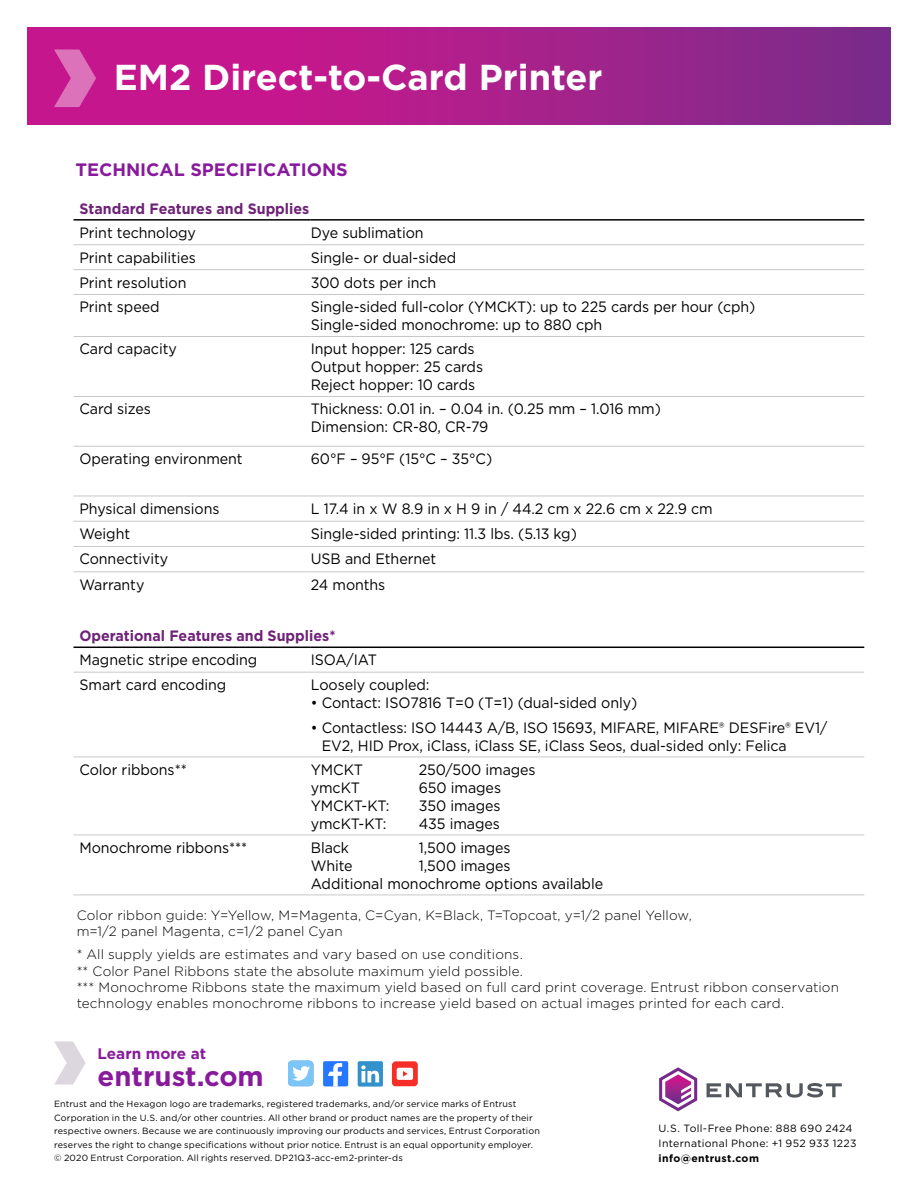
<style>
.page{position:relative;width:918px;height:1188px;background:#fff}
.page>*{position:absolute;margin:0;border:0;box-sizing:border-box;transform-origin:0 0}
.t1{font:700 36px "Gotham";color:#fff}
.t2{font:700 27.6px "Gotham";color:#881b9c}
.t3{font:700 18px "Gotham";color:#881b9c}
.t4{font:700 15.3px "Gotham";color:#881b9c}
.t5{font:15px/18px "Gotham";letter-spacing:-.005em;color:#000;scale:.95 1}
.t6{font:700 15px "Gotham";color:#6e2277;scale:.95 1}
.t7{font:300 13.5px/16.2px "Gotham";letter-spacing:.01em;color:#000}
.t8{font:10.5px/15px "Gotham";letter-spacing:.03em;color:#000}
.t9{font:700 10.5px "Gotham";letter-spacing:.035em;color:#000}
.t10{font:9px/13.5px "Gotham";letter-spacing:.015em;color:#000}
</style>
<div class="page">
<svg style="left:27px;top:27px;width:864px;height:98px;background:#aa1f8b"></svg>
<svg style="left:54px;top:50px;width:42px;height:57px;background:#d34da8"></svg>
<hr style="left:74px;top:571px;width:237px;height:1px;background:#c7c8ca">
<hr style="left:311px;top:571px;width:553px;height:1px;background:#c7c8ca">
<hr style="left:74px;top:244px;width:237px;height:1px;background:#c7c8ca">
<hr style="left:311px;top:244px;width:553px;height:1px;background:#c7c8ca">
<hr style="left:74px;top:269px;width:237px;height:1px;background:#c7c8ca">
<hr style="left:311px;top:269px;width:553px;height:1px;background:#c7c8ca">
<hr style="left:74px;top:294px;width:237px;height:1px;background:#c7c8ca">
<hr style="left:311px;top:294px;width:553px;height:1px;background:#c7c8ca">
<hr style="left:74px;top:219px;width:237px;height:2px;background:#000">
<hr style="left:311px;top:219px;width:553px;height:2px;background:#000">
<hr style="left:74px;top:336px;width:237px;height:1px;background:#c7c8ca">
<hr style="left:311px;top:336px;width:553px;height:1px;background:#c7c8ca">
<hr style="left:74px;top:396px;width:237px;height:1px;background:#c7c8ca">
<hr style="left:311px;top:396px;width:553px;height:1px;background:#c7c8ca">
<hr style="left:74px;top:446px;width:237px;height:1px;background:#c7c8ca">
<hr style="left:311px;top:446px;width:553px;height:1px;background:#c7c8ca">
<hr style="left:74px;top:496px;width:237px;height:1px;background:#c7c8ca">
<hr style="left:311px;top:496px;width:553px;height:1px;background:#c7c8ca">
<hr style="left:74px;top:521px;width:237px;height:1px;background:#c7c8ca">
<hr style="left:311px;top:521px;width:553px;height:1px;background:#c7c8ca">
<hr style="left:74px;top:546px;width:237px;height:1px;background:#c7c8ca">
<hr style="left:311px;top:546px;width:553px;height:1px;background:#c7c8ca">
<hr style="left:74px;top:672px;width:237px;height:1px;background:#c7c8ca">
<hr style="left:311px;top:672px;width:553px;height:1px;background:#c7c8ca">
<hr style="left:74px;top:757px;width:237px;height:1px;background:#c7c8ca">
<hr style="left:311px;top:757px;width:553px;height:1px;background:#c7c8ca">
<hr style="left:74px;top:835px;width:237px;height:1px;background:#c7c8ca">
<hr style="left:311px;top:835px;width:553px;height:1px;background:#c7c8ca">
<hr style="left:74px;top:647px;width:237px;height:1px;background:#000">
<hr style="left:311px;top:647px;width:553px;height:1px;background:#000">
<hr style="left:74px;top:895px;width:237px;height:1px;background:#c7c8ca">
<hr style="left:311px;top:895px;width:553px;height:1px;background:#c7c8ca">
<div style="left:323px;top:1061px;width:25px;height:25px;background:#2577ff;border-radius:2px"></div>
<svg style="left:328px;top:1063px;width:14px;height:23px"></svg>
<div style="left:358px;top:1061px;width:25px;height:25px;background:#3392cc;border-radius:2px"></div>
<svg style="left:361px;top:1065px;width:18px;height:17px"></svg>
<div style="left:288px;top:1061px;width:25px;height:25px;background:#7bc5f8;border-radius:4px"></div>
<svg style="left:292px;top:1066px;width:18px;height:15px"></svg>
<svg style="left:392px;top:1061px;width:26px;height:25px"></svg>
<svg style="left:54px;top:1041px;width:32px;height:44px"></svg>
<svg style="left:707px;top:1083px;width:135px;height:15px"></svg>
<svg style="left:659px;top:1067px;width:38px;height:44px"></svg>
<h1 class="t1" style="left:114px;top:54px;width:490px">EM2 Direct-to-Card Printer</h1>
<p class="t3" style="left:75px;top:158px;width:274px">TECHNICAL SPECIFICATIONS</p>
<p class="t6" style="left:80px;top:199px;width:244px">Standard Features and Supplies</p>
<p class="t5" style="left:80px;top:223px;width:124px">Print technology</p>
<p class="t5" style="left:311px;top:223px;width:120px">Dye sublimation</p>
<p class="t5" style="left:80px;top:248px;width:124px">Print capabilities</p>
<p class="t5" style="left:311px;top:248px;width:155px">Single- or dual-sided</p>
<p class="t5" style="left:80px;top:273px;width:114px">Print resolution</p>
<p class="t5" style="left:311px;top:273px;width:134px">300 dots per inch</p>
<p class="t5" style="left:80px;top:298px;width:86px">Print speed</p>
<p class="t5" style="left:311px;top:298px;width:470px">Single-sided full-color (YMCKT): up to 225 cards per hour (cph)<br>Single-sided monochrome: up to 880 cph</p>
<p class="t5" style="left:80px;top:340px;width:104px">Card capacity</p>
<p class="t5" style="left:311px;top:340px;width:183px">Input hopper: 125 cards<br>Output hopper: 25 cards<br>Reject hopper: 10 cards</p>
<p class="t5" style="left:80px;top:400px;width:77px">Card sizes</p>
<p class="t5" style="left:311px;top:400px;width:370px">Thickness: 0.01 in. – 0.04 in. (0.25 mm – 1.016 mm)<br>Dimension: CR-80, CR-79</p>
<p class="t5" style="left:80px;top:450px;width:173px">Operating environment</p>
<p class="t5" style="left:311px;top:450px;width:192px">60°F – 95°F (15°C – 35°C)</p>
<p class="t5" style="left:80px;top:499px;width:149px">Physical dimensions</p>
<p class="t5" style="left:311px;top:499px;width:425px">L 17.4 in x W 8.9 in x H 9 in / 44.2 cm x 22.6 cm x 22.9 cm</p>
<p class="t5" style="left:80px;top:525px;width:55px">Weight</p>
<p class="t5" style="left:311px;top:525px;width:282px">Single-sided printing: 11.3 lbs. (5.13 kg)</p>
<p class="t5" style="left:80px;top:550px;width:95px">Connectivity</p>
<p class="t5" style="left:311px;top:550px;width:134px">USB and Ethernet</p>
<p class="t5" style="left:80px;top:575px;width:70px">Warranty</p>
<p class="t5" style="left:311px;top:575px;width:80px">24 months</p>
<p class="t6" style="left:80px;top:626px;width:271px">Operational Features and Supplies*</p>
<p class="t5" style="left:80px;top:651px;width:189px">Magnetic stripe encoding</p>
<p class="t5" style="left:311px;top:651px;width:71px">ISOA/IAT</p>
<p class="t5" style="left:80px;top:676px;width:156px">Smart card encoding</p>
<p class="t5" style="left:311px;top:676px;width:126px">Loosely coupled:</p>
<p class="t5" style="left:311px;top:694px;width:345px">• Contact: ISO7816 T=0 (T=1) (dual-sided only)</p>
<p class="t5" style="left:322px;top:718px;width:534px;text-indent:-11px">• Contactless: ISO 14443 A/B, ISO 15693, MIFARE, MIFARE® DESFire® EV1/<br>EV2, HID Prox, iClass, iClass SE, iClass Seos, dual-sided only: Felica</p>
<p class="t5" style="left:79px;top:760px;width:115px">Color ribbons**</p>
<p class="t5" style="left:311px;top:760px;width:56px">YMCKT</p>
<p class="t5" style="left:419px;top:760px;width:125px">250/500 images</p>
<p class="t5" style="left:311px;top:778px;width:53px">ymcKT</p>
<p class="t5" style="left:419px;top:778px;width:88px">650 images</p>
<p class="t5" style="left:311px;top:796px;width:84px">YMCKT-KT:</p>
<p class="t5" style="left:419px;top:796px;width:88px">350 images</p>
<p class="t5" style="left:311px;top:814px;width:81px">ymcKT-KT:</p>
<p class="t5" style="left:419px;top:814px;width:87px">435 images</p>
<p class="t5" style="left:80px;top:838px;width:178px">Monochrome ribbons***</p>
<p class="t5" style="left:311px;top:838px;width:42px">Black</p>
<p class="t5" style="left:419px;top:838px;width:98px">1,500 images</p>
<p class="t5" style="left:311px;top:856px;width:46px">White</p>
<p class="t5" style="left:311px;top:856px;width:309px;text-indent:108px">1,500 images<br>Additional monochrome options available</p>
<p class="t7" style="left:77px;top:907px;width:617px">Color ribbon guide: Y=Yellow, M=Magenta, C=Cyan, K=Black, T=Topcoat, y=1/2 panel Yellow, m=1/2 panel Magenta, c=1/2 panel Cyan</p>
<p class="t7" style="left:77px;top:946px;width:764px">* All supply yields are estimates and vary based on use conditions.<br>** Color Panel Ribbons state the absolute maximum yield possible.<br>*** Monochrome Ribbons state the maximum yield based on full card print coverage. Entrust ribbon conservation technology enables monochrome ribbons to increase yield based on actual images printed for each card.</p>
<p class="t4" style="left:98px;top:1043px;width:110px">Learn more at</p>
<h2 class="t2" style="left:98px;top:1058px;width:168px">entrust.com</h2>
<p class="t10" style="left:54px;top:1097px;width:487px">Entrust and the Hexagon logo are trademarks, registered trademarks, and/or service marks of Entrust Corporation in the U.S. and/or other countries. All other brand or product names are the property of their respective owners. Because we are continuously improving our products and services, Entrust Corporation reserves the right to change specifications without prior notice. Entrust is an equal opportunity employer. © 2020 Entrust Corporation. All rights reserved. DP21Q3-acc-em2-printer-ds</p>
<p class="t8" style="left:659px;top:1120px;width:200px">U.S. Toll-Free Phone: 888 690 2424<br>International Phone: +1 952 933 1223</p>
<p class="t9" style="left:659px;top:1151px;width:102px">info@entrust.com</p>
</div>
